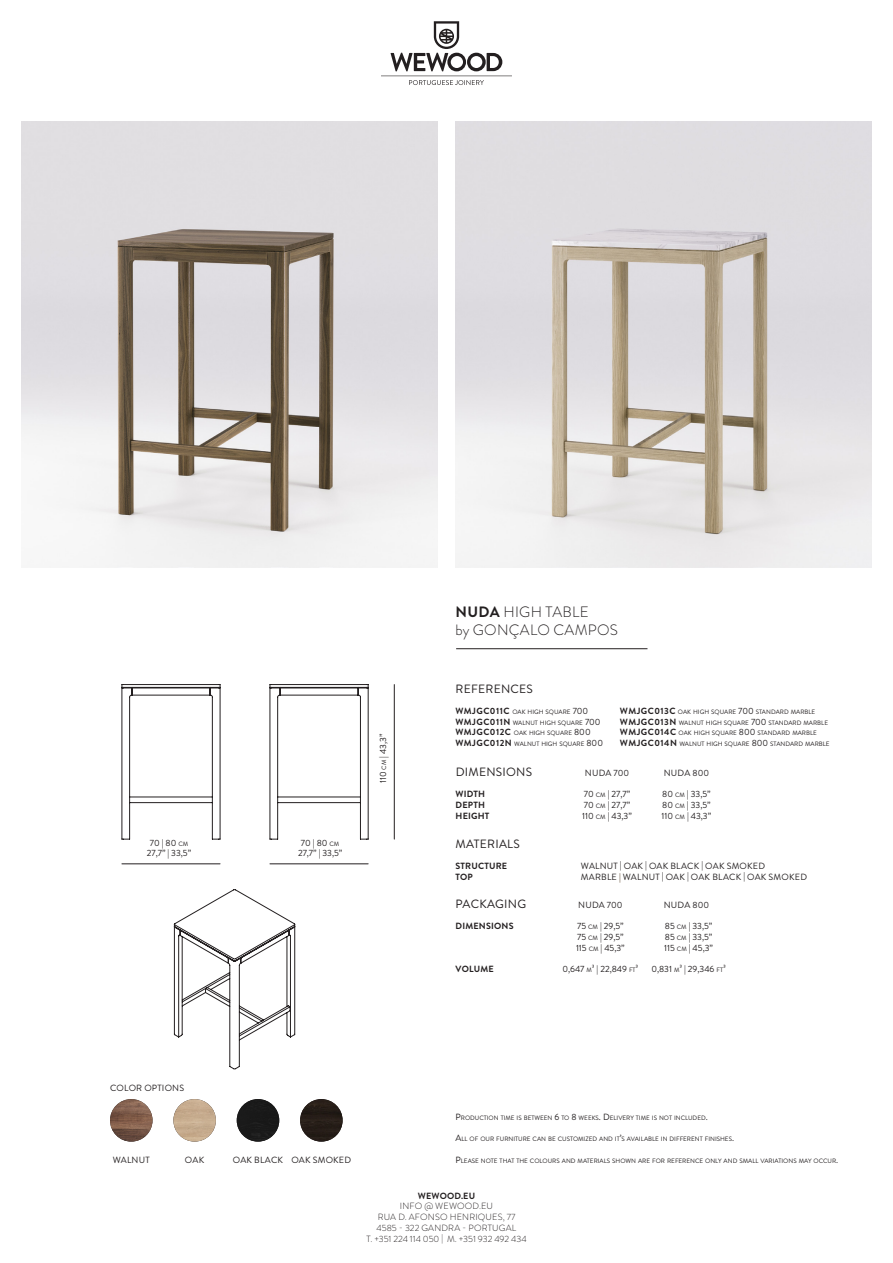
<style>
.page{position:relative;width:893px;height:1263px;background:#fff}
.page>*{position:absolute;margin:0;border:0;box-sizing:border-box;transform-origin:0 0}
.t1{font:300 15px "Brandon Grotesque";letter-spacing:.02em;color:#231f20}
.t2{font:12px "Brandon Grotesque";letter-spacing:.02em;color:#231f20}
.t3{font:9px "Brandon Grotesque";color:#231f20}
.t4{font:9px "Brandon Grotesque";letter-spacing:.02em;color:#231f20}
.t5{font:300 9px/10.8px "Brandon Grotesque";letter-spacing:.02em;color:#231f20;text-align:center}
.t6{font:700 9px "Brandon Grotesque";letter-spacing:.02em;color:#231f20}
.t7{font:6.3px/10.8px "Brandon Grotesque";color:#231f20}
.s1{font-size:6.3px}
.s2{font-weight:700}
.s3{font-weight:700;font-size:9px}
.s4{font-size:9px}
.s5{color:#493217}
</style>
<div class="page">
<svg style="left:381px;top:21px;width:131px;height:64px"></svg>
<hr style="left:456px;top:648px;width:191px;height:1px;background:#231f20">
<svg style="left:173px;top:889px;width:123px;height:181px"></svg>
<svg style="left:269px;top:684px;width:126px;height:180px"></svg>
<svg style="left:121px;top:684px;width:100px;height:180px"></svg>
<img style="left:110px;top:1099px;width:43px;height:42px;border-radius:21px">
<img style="left:173px;top:1099px;width:43px;height:42px;border-radius:21px">
<img style="left:237px;top:1099px;width:42px;height:42px;border-radius:21px">
<img style="left:300px;top:1099px;width:43px;height:42px;border-radius:21px">
<img style="left:21px;top:121px;width:416px;height:446px">
<img style="left:455px;top:121px;width:417px;height:446px">
<p class="t3" style="left:150px;top:837px;width:40px">70 | 80 <span class="s1">CM</span></p>
<p class="t4" style="left:147px;top:847px;width:46px">27,7” | 33,5”</p>
<p class="t3" style="left:301px;top:837px;width:40px">70 | 80 <span class="s1">CM</span></p>
<p class="t4" style="left:298px;top:847px;width:46px">27,7” | 33,5”</p>
<p class="t3" style="left:377px;top:783px;width:51px;rotate:-90deg">110 <span class="s1">CM</span> | 43,3”</p>
<p class="t1" style="left:456px;top:601px;width:135px"><span class="s2">NUDA</span> HIGH TABLE</p>
<p class="t1" style="left:455px;top:619px;width:164px">by GONÇALO CAMPOS</p>
<p class="t2" style="left:456px;top:680px;width:79px">REFERENCES</p>
<p class="t7" style="left:455px;top:706px;width:149px"><span class="s3">WMJGC011C</span> OAK HIGH SQUARE <span class="s4">700<br></span><span class="s3">WMJGC011N</span> WALNUT HIGH SQUARE <span class="s4">700<br></span><span class="s3">WMJGC012C</span> OAK HIGH SQUARE <span class="s4">800<br></span><span class="s3">WMJGC012N</span> WALNUT HIGH SQUARE <span class="s4">800</span></p>
<p class="t7" style="left:620px;top:706px;width:210px"><span class="s3">WMJGC013C</span> OAK HIGH SQUARE <span class="s4">700</span> STANDARD MARBLE<br><span class="s3">WMJGC013N</span> WALNUT HIGH SQUARE <span class="s4">700</span> STANDARD MARBLE</p>
<p class="t7" style="left:620px;top:728px;width:211px"><span class="s3">WMJGC014C</span> OAK HIGH SQUARE <span class="s4">800</span> STANDARD MARBLE<br><span class="s3">WMJGC014N</span> WALNUT HIGH SQUARE <span class="s4">800</span> STANDARD MARBLE</p>
<p class="t2" style="left:456px;top:763px;width:78px">DIMENSIONS</p>
<p class="t4" style="left:585px;top:766px;width:46px">NUDA 700</p>
<p class="t4" style="left:664px;top:766px;width:47px">NUDA 800</p>
<p class="t6" style="left:456px;top:788px;width:31px">WIDTH</p>
<p class="t6" style="left:456px;top:798px;width:31px">DEPTH</p>
<p class="t6" style="left:456px;top:809px;width:35px">HEIGHT</p>
<p class="t3" style="left:584px;top:788px;width:48px">70 <span class="s1">CM</span> | 27,7”</p>
<p class="t3" style="left:584px;top:798px;width:48px">70 <span class="s1">CM</span> | 27,7”</p>
<p class="t3" style="left:582px;top:809px;width:51px">110 <span class="s1">CM</span> | 43,3”</p>
<p class="t3" style="left:662px;top:788px;width:50px">80 <span class="s1">CM</span> | 33,5”</p>
<p class="t3" style="left:662px;top:798px;width:50px">80 <span class="s1">CM</span> | 33,5”</p>
<p class="t3" style="left:662px;top:809px;width:51px">110 <span class="s1">CM</span> | 43,3”</p>
<p class="t2" style="left:456px;top:836px;width:66px">MATERIALS</p>
<p class="t6" style="left:456px;top:860px;width:53px">STRUCTURE</p>
<p class="t6" style="left:456px;top:871px;width:19px">TOP</p>
<p class="t4" style="left:581px;top:860px;width:186px">WALNUT | OAK | OAK BLACK | OAK SMOKED</p>
<p class="t4" style="left:581px;top:871px;width:228px">MARBLE <span class="s5">|</span> WALNUT | OAK | OAK BLACK | OAK SMOKED</p>
<p class="t2" style="left:456px;top:895px;width:72px">PACKAGING</p>
<p class="t4" style="left:578px;top:898px;width:46px">NUDA 700</p>
<p class="t4" style="left:664px;top:898px;width:47px">NUDA 800</p>
<p class="t6" style="left:456px;top:920px;width:59px">DIMENSIONS</p>
<p class="t6" style="left:456px;top:963px;width:40px">VOLUME</p>
<p class="t3" style="left:577px;top:920px;width:48px">75 <span class="s1">CM</span> | 29,5”</p>
<p class="t3" style="left:577px;top:930px;width:48px">75 <span class="s1">CM</span> | 29,5”</p>
<p class="t3" style="left:576px;top:941px;width:50px">115 <span class="s1">CM</span> | 45,3”</p>
<p class="t3" style="left:562px;top:963px;width:77px">0,647 <span class="s1">M</span>³ | 22,849 <span class="s1">FT</span>³</p>
<p class="t3" style="left:665px;top:920px;width:49px">85 <span class="s1">CM</span> | 33,5”</p>
<p class="t3" style="left:665px;top:930px;width:49px">85 <span class="s1">CM</span> | 33,5”</p>
<p class="t3" style="left:664px;top:941px;width:50px">115 <span class="s1">CM</span> | 45,3”</p>
<p class="t3" style="left:651px;top:963px;width:76px">0,831 <span class="s1">M</span>³ | 29,346 <span class="s1">FT</span>³</p>
<p class="t4" style="left:110px;top:1081px;width:76px">COLOR OPTIONS</p>
<p class="t4" style="left:113px;top:1154px;width:38px">WALNUT</p>
<p class="t4" style="left:185px;top:1154px;width:21px">OAK</p>
<p class="t4" style="left:233px;top:1153px;width:52px">OAK BLACK</p>
<p class="t4" style="left:291px;top:1154px;width:61px">OAK SMOKED</p>
<p class="t7" style="left:455px;top:1112px;width:254px"><span class="s4">P</span>RODUCTION TIME IS BETWEEN <span class="s4">6</span> TO <span class="s4">8</span> WEEKS<span class="s4">. D</span>ELIVERY TIME IS NOT INCLUDED<span class="s4">.</span></p>
<p class="t7" style="left:455px;top:1134px;width:280px"><span class="s4">A</span>LL OF OUR FURNITURE CAN BE CUSTOMIZED AND IT<span class="s4">’</span>S AVAILABLE IN DIFFERENT FINISHES<span class="s4">.</span></p>
<p class="t7" style="left:455px;top:1155px;width:384px"><span class="s4">P</span>LEASE NOTE THAT THE COLOURS AND MATERIALS SHOWN ARE FOR REFERENCE ONLY AND SMALL VARIATIONS MAY OCCUR<span class="s4">.</span></p>
<h3 class="t6" style="left:418px;top:1189px;width:59px">WEWOOD.EU</h3>
<h3 class="t5" style="left:366px;top:1201px;width:162px">INFO @ WEWOOD.EU<br>RUA D. AFONSO HENRIQUES, 77<br>4585 - 322 GANDRA - PORTUGAL<br>T. +351 224 114 050 | M. +351 932 492 434</h3>
</div>
